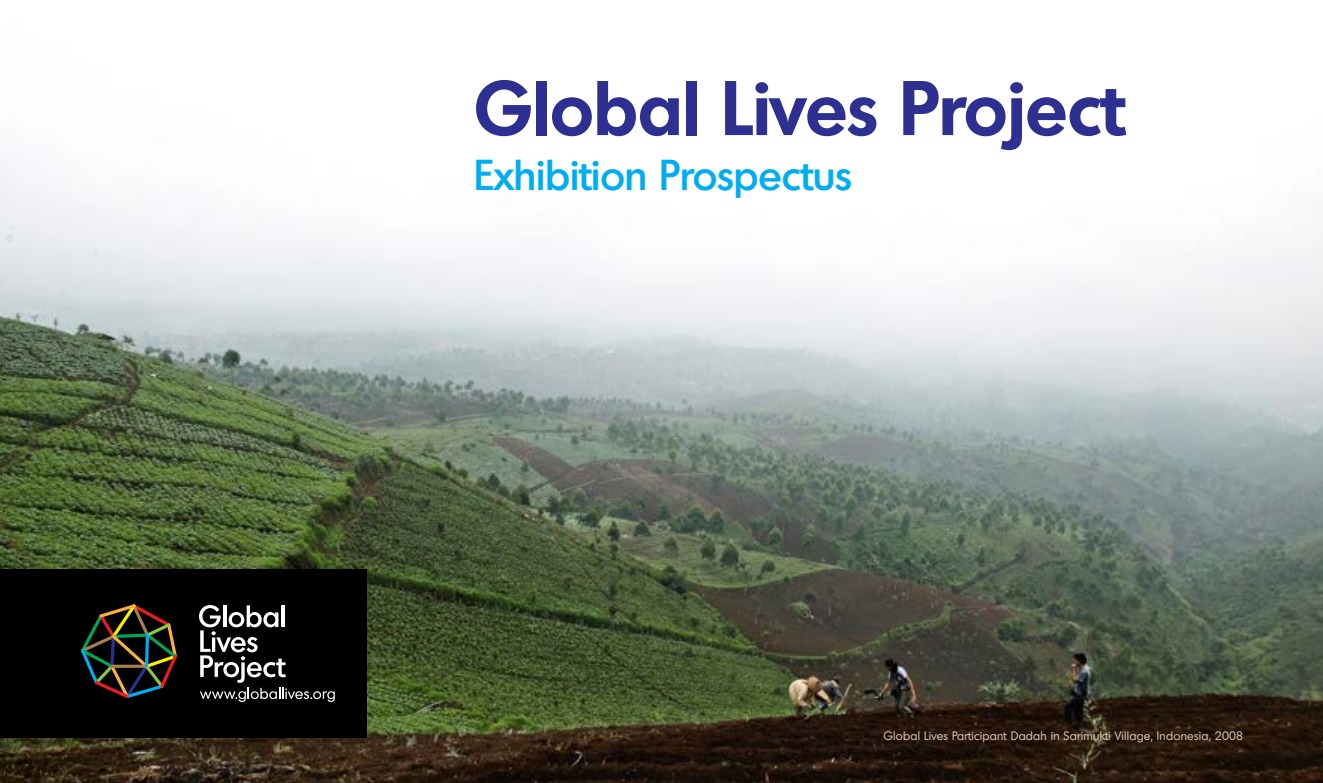
<style>
.page{position:relative;width:1323px;height:783px;background:#fff}
.page>*{position:absolute;margin:0;border:0;box-sizing:border-box;transform-origin:0 0}
.t1{font:700 75px "Montreal Serial";color:#2e3091}
.t2{font:500 42px "Montreal Serial";color:#00adf0}
.t3{font:12px "Montreal Serial";letter-spacing:.02em;color:#d4c3b1}
</style>
<div class="page">
<img style="left:0;top:162px;width:1323px;height:621px">
<div style="left:0;top:569px;width:367px;height:168px;background:#000"></div>
<svg style="left:81px;top:604px;width:96px;height:94px"></svg>
<svg style="left:199px;top:605px;width:136px;height:97px"></svg>
<h1 class="t1" style="left:474px;top:58px;width:652px">Global Lives Project</h1>
<h2 class="t2" style="left:474px;top:148px;width:380px">Exhibition Prospectus</h2>
<p class="t3" style="left:884px;top:728px;width:361px">Global Lives Participant Dadah in Sarimukti Village, Indonesia, 2008</p>
</div>
